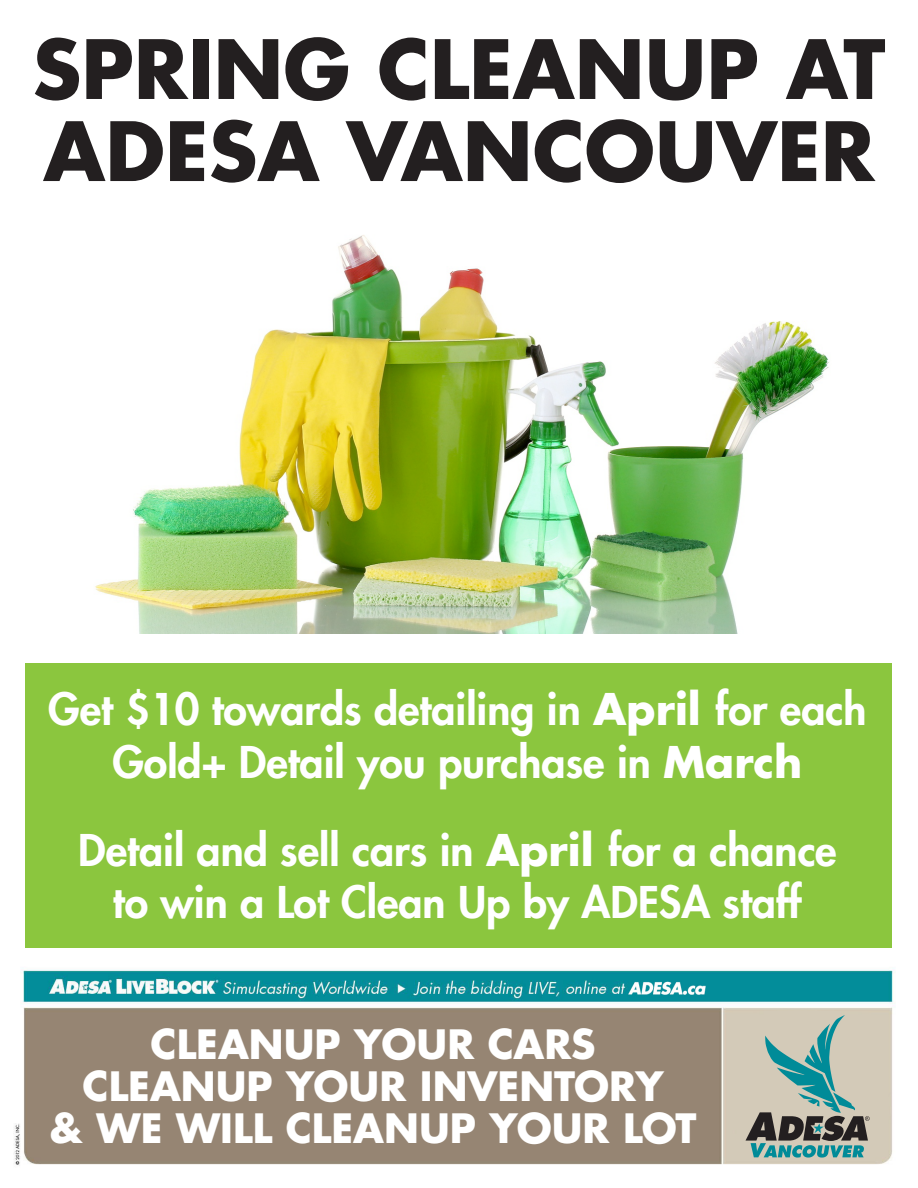
<style>
.page{position:relative;width:918px;height:1188px;background:#fff}
.page>*{position:absolute;margin:0;border:0;box-sizing:border-box;transform-origin:0 0}
.t1{font:700 79.35px/82.1px "Futura Com";color:#231f20}
.t2{font:800 42.75px/52.5px "Futura Com";color:#fff;text-align:center}
.t3{font:700 39.6px/41.7px "Futura Com";color:#fff;text-align:center}
.s1{font-weight:700}
</style>
<div class="page">
<div style="left:26px;top:663px;width:866px;height:285px;background:#8bc63e"></div>
<img style="left:95px;top:235px;width:734px;height:399px">
<img style="left:14px;top:970px;width:880px;height:196px">
<svg style="left:746px;top:1015px;width:124px;height:143px;background:#95a99f"></svg>
<h1 class="t1" style="left:32px;top:26px;width:855px">SPRING CLEANUP AT<br>ADESA VANCOUVER</h1>
<p class="t2" style="left:48px;top:681px;width:820px">Get $10 towards detailing in <span class="s1">April</span> for each<br>Gold+ Detail you purchase in <span class="s1">March</span></p>
<p class="t2" style="left:78px;top:822px;width:760px">Detail and sell cars in <span class="s1">April</span> for a chance to win a Lot Clean Up by ADESA staff</p>
<p class="t3" style="left:50px;top:1022px;width:649px">CLEANUP YOUR CARS<br>CLEANUP YOUR INVENTORY<br>&amp; WE WILL CLEANUP YOUR LOT</p>
</div>
